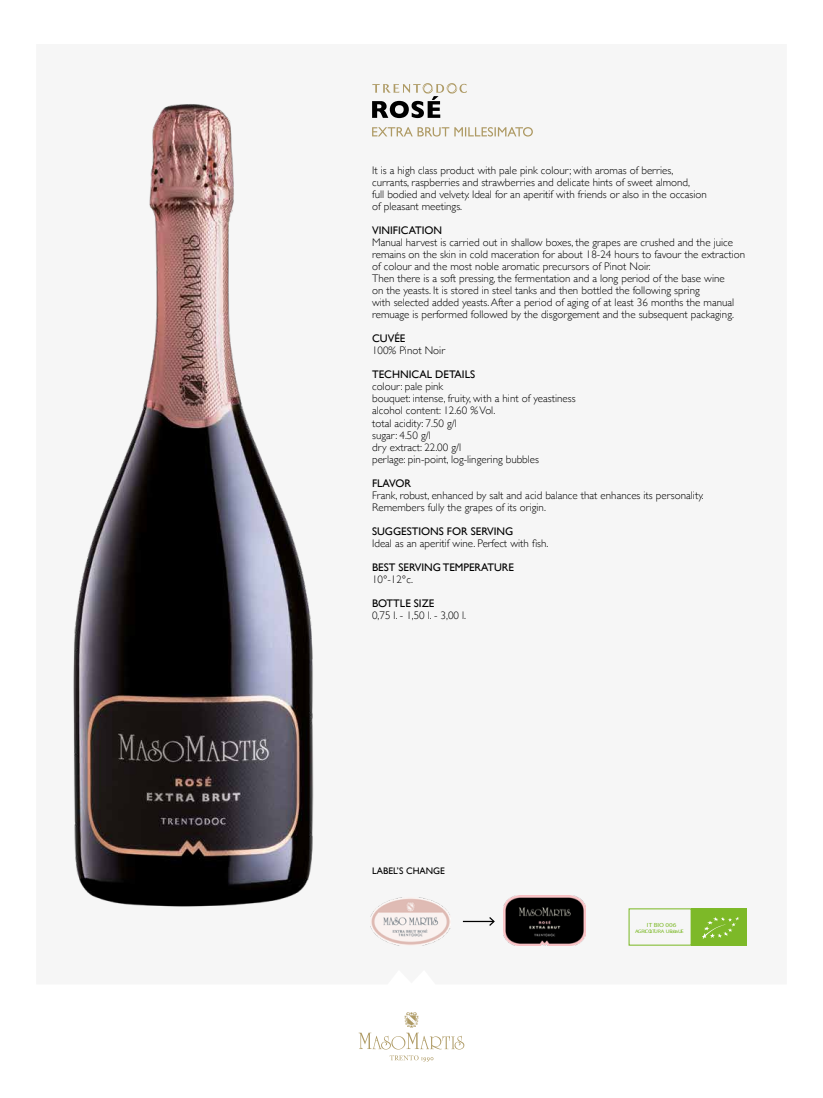
<style>
.page{position:relative;width:823px;height:1098px;background:#fff}
.page>*{position:absolute;margin:0;border:0;box-sizing:border-box;transform-origin:0 0}
.t1{font:300 11px/12px "Gill Sans";color:#000}
.t2{font:11px "Gill Sans";color:#000}
.t3{font:9.4px "Gill Sans";color:#000}
.t4{font:6px "Myriad Pro";color:#7db928;scale:1.18 1}
.t5{font:5px "Myriad Pro";color:#7db928;scale:1.18 1}
</style>
<div class="page">
<svg style="left:358px;top:1012px;width:106px;height:49px"></svg>
<svg style="left:372px;top:83px;width:94px;height:35px"></svg>
<svg style="left:372px;top:127px;width:160px;height:9px"></svg>
<img style="left:73px;top:103px;width:241px;height:804px">
<hr style="left:462px;top:920px;width:31px;height:1px;background:#000">
<svg style="left:487px;top:917px;width:8px;height:9px"></svg>
<img style="left:503px;top:895px;width:82px;height:49px">
<img style="left:370px;top:897px;width:80px;height:47px">
<div style="left:690px;top:908px;width:56px;height:37px;background:#7db928"></div>
<svg style="left:702px;top:917px;width:36px;height:21px"></svg>
<p class="t1" style="left:372px;top:164px;width:336px">It is a high class product with pale pink colour; with aromas of berries, currants, raspberries and strawberries and delicate hints of sweet almond,<br>full bodied and velvety. Ideal for an aperitif with friends or also in the occasion of pleasant meetings.</p>
<p class="t2" style="left:372px;top:224px;width:71px">VINIFICATION</p>
<p class="t1" style="left:372px;top:236px;width:374px">Manual harvest is carried out in shallow boxes, the grapes are crushed and the juice remains on the skin in cold maceration for about 18-24 hours to favour the extraction of colour and the most noble aromatic precursors of Pinot Noir.<br>Then there is a soft pressing, the fermentation and a long period of the base wine<br>on the yeasts. It is stored in steel tanks and then bottled the following spring<br>with selected added yeasts. After a period of aging of at least 36 months the manual remuage is performed followed by the disgorgement and the subsequent packaging.</p>
<p class="t2" style="left:372px;top:332px;width:35px">CUVÉE</p>
<p class="t1" style="left:372px;top:344px;width:74px">100% Pinot Noir</p>
<p class="t2" style="left:372px;top:368px;width:104px">TECHNICAL DETAILS</p>
<p class="t1" style="left:372px;top:380px;width:205px">colour: pale pink<br>bouquet: intense, fruity, with a hint of yeastiness alcohol content: 12.60 % Vol.<br>total acidity: 7.50 g/l<br>sugar: 4.50 g/l<br>dry extract: 22.00 g/l<br>perlage: pin-point, log-lingering bubbles</p>
<p class="t2" style="left:372px;top:476px;width:40px">FLAVOR</p>
<p class="t1" style="left:372px;top:488px;width:333px">Frank, robust, enhanced by salt and acid balance that enhances its personality.<br>Remembers fully the grapes of its origin.</p>
<p class="t2" style="left:372px;top:524px;width:143px">SUGGESTIONS FOR SERVING</p>
<p class="t1" style="left:372px;top:536px;width:178px">Ideal as an aperitif wine. Perfect with fish.</p>
<p class="t2" style="left:372px;top:560px;width:143px">BEST SERVING TEMPERATURE</p>
<p class="t1" style="left:372px;top:572px;width:43px">10°-12°c.</p>
<p class="t2" style="left:372px;top:596px;width:64px">BOTTLE SIZE</p>
<p class="t1" style="left:372px;top:608px;width:95px">0,75 l. - 1,50 l. - 3,00 l.</p>
<p class="t3" style="left:372px;top:864px;width:74px">LABEL’S CHANGE</p>
<p class="t4" style="left:646px;top:920px;width:26px">IT BIO 006</p>
<p class="t5" style="left:634px;top:927px;width:43px">AGRICOLTURA UE/nonUE</p>
</div>
